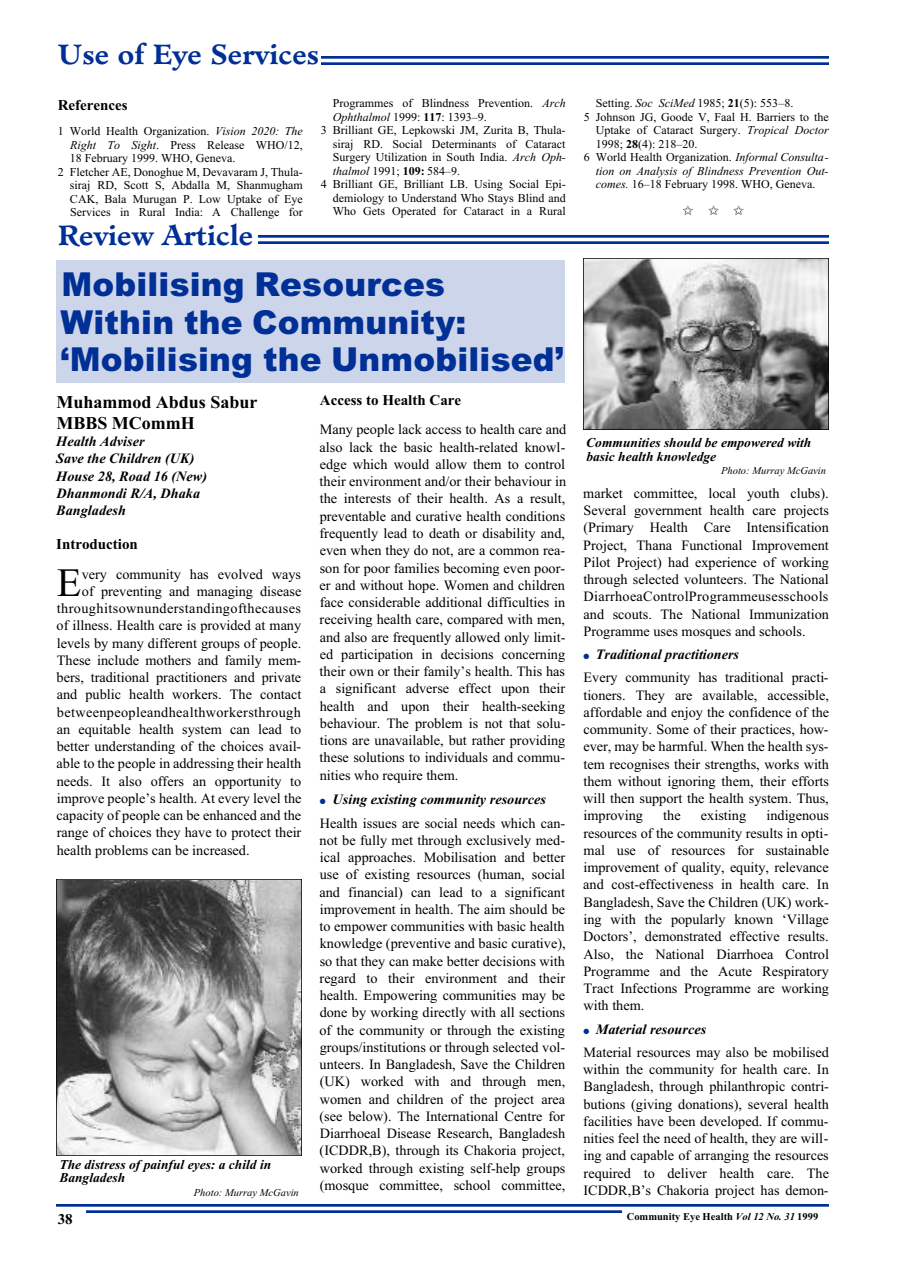
<style>
.page{position:relative;width:898px;height:1266px;background:#fff}
.page>*{position:absolute;margin:0;border:0;box-sizing:border-box;transform-origin:0 0}
.t1{font:40.2px "Times New Roman";color:#000}
.t2{font:900 33px/37.5px "Arial";letter-spacing:.295em;color:#002f96}
.t3{font:700 27px "Minister";color:#002f96}
.t4{font:700 18px/21px "Times New Roman";color:#000}
.t5{font:700 15px "Times New Roman";color:#000}
.t6{font:14.25px/17.2px "Times New Roman";color:#000;text-align:justify}
.t7{font:italic 700 14.25px/17.2px "Times New Roman";color:#000}
.t8{font:14.25px "Times New Roman";letter-spacing:.03em;color:#000}
.t9{font:14.25px "Times New Roman";letter-spacing:.025em;color:#000}
.t10{font:italic 700 13.5px/13.5px "Times New Roman";color:#000}
.t11{font:13.5px "Zapf Dingbats";color:#000}
.t12{font:12px "Times New Roman";color:#000}
.t13{font:italic 12px "Times New Roman";color:#000}
.t14{font:italic 10.5px "Times New Roman";color:#000}
.t15{font:700 10.5px "Times New Roman";color:#000}
.s1{font-style:italic}
.s2{font-weight:700}
.s3{color:#002f96}
.s4{font-weight:700;font-style:italic}
</style>
<div class="page">
<img style="left:258px;top:236px;width:570px;height:7px">
<img style="left:56px;top:1205px;width:772px;height:7px">
<div style="left:56px;top:1208px;width:30px;height:26px;background:#fff"></div>
<div style="left:622px;top:1208px;width:206px;height:20px;background:#fff"></div>
<img style="left:321px;top:57px;width:507px;height:7px">
<div style="left:56px;top:260px;width:509px;height:123px;background:#ccd5ea"></div>
<img style="left:583px;top:259px;width:245px;height:171px">
<img style="left:56px;top:879px;width:245px;height:276px">
<h3 class="t3" style="left:58px;top:44px;width:263px">Use of Eye Services</h3>
<p class="t5" style="left:58px;top:96px;width:71px">References</p>
<p class="t12" style="left:58px;top:124px;width:246px">1 World Health Organization. <span class="s1">Vision 2020: The</span></p>
<p class="t12" style="left:70px;top:138px;width:234px"><span class="s1">Right To Sight</span>. Press Release WHO/12,</p>
<p class="t12" style="left:70px;top:151px;width:167px">18 February 1999. WHO, Geneva.</p>
<p class="t12" style="left:58px;top:165px;width:246px">2 Fletcher AE, Donoghue M, Devavaram J, Thula-</p>
<p class="t12" style="left:70px;top:178px;width:234px">siraj RD, Scott S, Abdalla M, Shanmugham</p>
<p class="t12" style="left:70px;top:192px;width:234px">CAK, Bala Murugan P. Low Uptake of Eye</p>
<p class="t12" style="left:70px;top:205px;width:234px">Services in Rural India: A Challenge for</p>
<p class="t12" style="left:333px;top:96px;width:234px">Programmes of Blindness Prevention. <span class="s1">Arch</span></p>
<p class="t12" style="left:333px;top:110px;width:155px"><span class="s1">Ophthalmol</span> 1999: <span class="s2">117</span>: 1393–9.</p>
<p class="t12" style="left:321px;top:123px;width:246px">3 Brilliant GE, Lepkowski JM, Zurita B, Thula-</p>
<p class="t12" style="left:333px;top:137px;width:234px">siraj RD. Social Determinants of Cataract</p>
<p class="t12" style="left:333px;top:150px;width:234px">Surgery Utilization in South India. <span class="s1">Arch Oph-</span></p>
<p class="t12" style="left:333px;top:164px;width:129px"><span class="s1">thalmol</span> 1991; <span class="s2">109:</span> 584–9.</p>
<p class="t12" style="left:321px;top:177px;width:246px">4 Brilliant GE, Brilliant LB. Using Social Epi-</p>
<p class="t12" style="left:333px;top:191px;width:234px">demiology to Understand Who Stays Blind and</p>
<p class="t12" style="left:333px;top:204px;width:234px">Who Gets Operated for Cataract in a Rural</p>
<h3 class="t3" style="left:58px;top:225px;width:197px">Review Article</h3>
<h2 class="t2" style="left:60px;top:265px;width:505px">M o b i l i s i n g R e s o u r c e s<br>W i t h i nt h eC o m m u n i t y :<br>‘ M o b i l i s i n gt h eU n m o b i l i s e d ’</h2>
<p class="t4" style="left:56px;top:391px;width:203px">Muhammod Abdus Sabur<br>MBBS MCommH</p>
<p class="t7" style="left:56px;top:433px;width:152px">Health Adviser<br>Save the Children (UK)<br>House 28, Road 16 (New)<br>Dhanmondi R/A, Dhaka<br>Bangladesh</p>
<p class="t5" style="left:56px;top:536px;width:83px">Introduction</p>
<h1 class="t1" style="left:57px;top:560px;width:26px">E</h1>
<p class="t6" style="left:82px;top:565px;width:221px">very community has evolved ways</p>
<p class="t6" style="left:82px;top:582px;width:221px">of preventing and managing disease</p>
<p class="t8" style="left:57px;top:600px;width:246px">throughitsownunderstandingofthecauses</p>
<p class="t6" style="left:57px;top:617px;width:246px">of illness. Health care is provided at many</p>
<p class="t6" style="left:57px;top:634px;width:246px">levels by many different groups of people.</p>
<p class="t6" style="left:57px;top:651px;width:246px">These include mothers and family mem-</p>
<p class="t6" style="left:57px;top:668px;width:246px">bers, traditional practitioners and private</p>
<p class="t6" style="left:57px;top:686px;width:246px">and public health workers. The contact</p>
<p class="t9" style="left:57px;top:704px;width:245px">betweenpeopleandhealthworkersthrough</p>
<p class="t6" style="left:57px;top:720px;width:246px">an equitable health system can lead to</p>
<p class="t6" style="left:57px;top:737px;width:246px">better understanding of the choices avail-</p>
<p class="t6" style="left:57px;top:755px;width:246px">able to the people in addressing their health</p>
<p class="t6" style="left:57px;top:772px;width:246px">needs. It also offers an opportunity to</p>
<p class="t6" style="left:57px;top:789px;width:246px">improve people’s health. At every level the</p>
<p class="t6" style="left:57px;top:806px;width:246px">capacity of people can be enhanced and the</p>
<p class="t6" style="left:57px;top:824px;width:246px">range of choices they have to protect their</p>
<p class="t6" style="left:57px;top:841px;width:194px">health problems can be increased.</p>
<p class="t10" style="left:59px;top:1157px;width:213px">The distress of painful eyes: a child in<br>Bangladesh</p>
<p class="t14" style="left:194px;top:1186px;width:106px">Photo: Murray McGavin</p>
<p class="t5" style="left:320px;top:392px;width:143px">Access to Health Care</p>
<p class="t6" style="left:319px;top:421px;width:248px">Many people lack access to health care and also lack the basic health-related knowl&shy;edge which would allow them to control their environment and/or their behaviour in the interests of their health. As a result, preventable and curative health conditions frequently lead to death or disability and, even when they do not, are a common rea&shy;son for poor families becoming even poor&shy;er and without hope. Women and children face considerable additional difficulties in receiving health care, compared with men, and also are frequently allowed only limit&shy;ed participation in decisions concerning their own or their family’s health. This has a significant adverse effect upon their health and upon their health-seeking behaviour. The problem is not that solu&shy;tions are unavailable, but rather providing these solutions to individuals and commu&shy;nities who require them.</p>
<p class="t6" style="left:320px;top:788px;width:247px;line-height:23.2px"><span class="s3">●</span> <span class="s4">Using existing community resources<br></span>Health issues are social needs which can-</p>
<p class="t6" style="left:319px;top:831px;width:248px">not be fully met through exclusively med&shy;ical approaches. Mobilisation and better use of existing resources (human, social and financial) can lead to a significant improvement in health. The aim should be to empower communities with basic health knowledge (preventive and basic curative), so that they can make better decisions with regard to their environment and their health. Empowering communities may be done by working directly with all sections of the community or through the existing groups/institutions or through selected vol&shy;unteers. In Bangladesh, Save the Children (UK) worked with and through men, women and children of the project area (see below). The International Centre for Diarrhoeal Disease Research, Bangladesh (ICDDR,B), through its Chakoria project, worked through existing self-help groups (mosque committee, school committee,</p>
<p class="t12" style="left:596px;top:96px;width:199px">Setting. <span class="s1">Soc SciMed</span> 1985; <span class="s2">21</span>(5): 553–8.</p>
<p class="t12" style="left:584px;top:110px;width:246px">5 Johnson JG, Goode V, Faal H. Barriers to the</p>
<p class="t12" style="left:596px;top:123px;width:234px">Uptake of Cataract Surgery. <span class="s1">Tropical Doctor</span></p>
<p class="t12" style="left:596px;top:137px;width:103px">1998; <span class="s2">28</span>(4): 218–20.</p>
<p class="t12" style="left:584px;top:150px;width:246px">6 World Health Organization. <span class="s1">Informal Consulta-</span></p>
<p class="t13" style="left:596px;top:164px;width:234px">tion on Analysis of Blindness Prevention Out-</p>
<p class="t12" style="left:596px;top:177px;width:221px"><span class="s1">comes.</span> 16–18 February 1998. WHO, Geneva.</p>
<p class="t11" style="left:682px;top:204px;width:63px">✩✩✩</p>
<p class="t10" style="left:586px;top:436px;width:227px">Communities should be empowered with basic health knowledge</p>
<p class="t14" style="left:721px;top:465px;width:106px">Photo: Murray McGavin</p>
<p class="t6" style="left:583px;top:484px;width:247px">market committee, local youth clubs).<br>Several government health care projects (Primary Health Care Intensification Project, Thana Functional Improvement Pilot Project) had experience of working through selected volunteers. The National DiarrhoeaControlProgrammeusesschools and scouts. The National Immunization Programme uses mosques and schools.</p>
<p class="t6" style="left:583px;top:643px;width:247px;line-height:23.2px"><span class="s3">●</span> <span class="s4">Traditional practitioners<br></span>Every community has traditional practi-</p>
<p class="t6" style="left:583px;top:686px;width:247px">tioners. They are available, accessible, affordable and enjoy the confidence of the community. Some of their practices, how&shy;ever, may be harmful. When the health sys&shy;tem recognises their strengths, works with them without ignoring them, their efforts will then support the health system. Thus, improving</p>
<p class="t6" style="left:583px;top:807px;width:247px;text-indent:183px">indigenous resources of the community results in opti&shy;mal use of resources for sustainable improvement of quality, equity, relevance and cost-effectiveness in health care. In Bangladesh, Save the Children (UK) work&shy;ing with the popularly known ‘Village Doctors’, demonstrated effective results.<br>Also, the National Diarrhoea Control Programme and the Acute Respiratory Tract Infections Programme are working with them.</p>
<p class="t6" style="left:583px;top:1017px;width:247px;line-height:23.2px"><span class="s3">●</span> <span class="s4">Material resources<br></span>Material resources may also be mobilised</p>
<p class="t6" style="left:583px;top:1060px;width:247px">within the community for health care. In Bangladesh, through philanthropic contri&shy;butions (giving donations), several health facilities have been developed. If commu&shy;nities feel the need of health, they are will&shy;ing and capable of arranging the resources required to deliver health care. The ICDDR,B’s Chakoria project has demon-</p>
<p class="t6" style="left:663px;top:807px;width:19px">the</p>
<p class="t6" style="left:701px;top:807px;width:47px">existing</p>
<p class="t5" style="left:58px;top:1210px;width:16px">38</p>
<p class="t15" style="left:627px;top:1210px;width:193px">Community Eye Health <span class="s1">Vol 12 No. 31</span> 1999</p>
</div>
